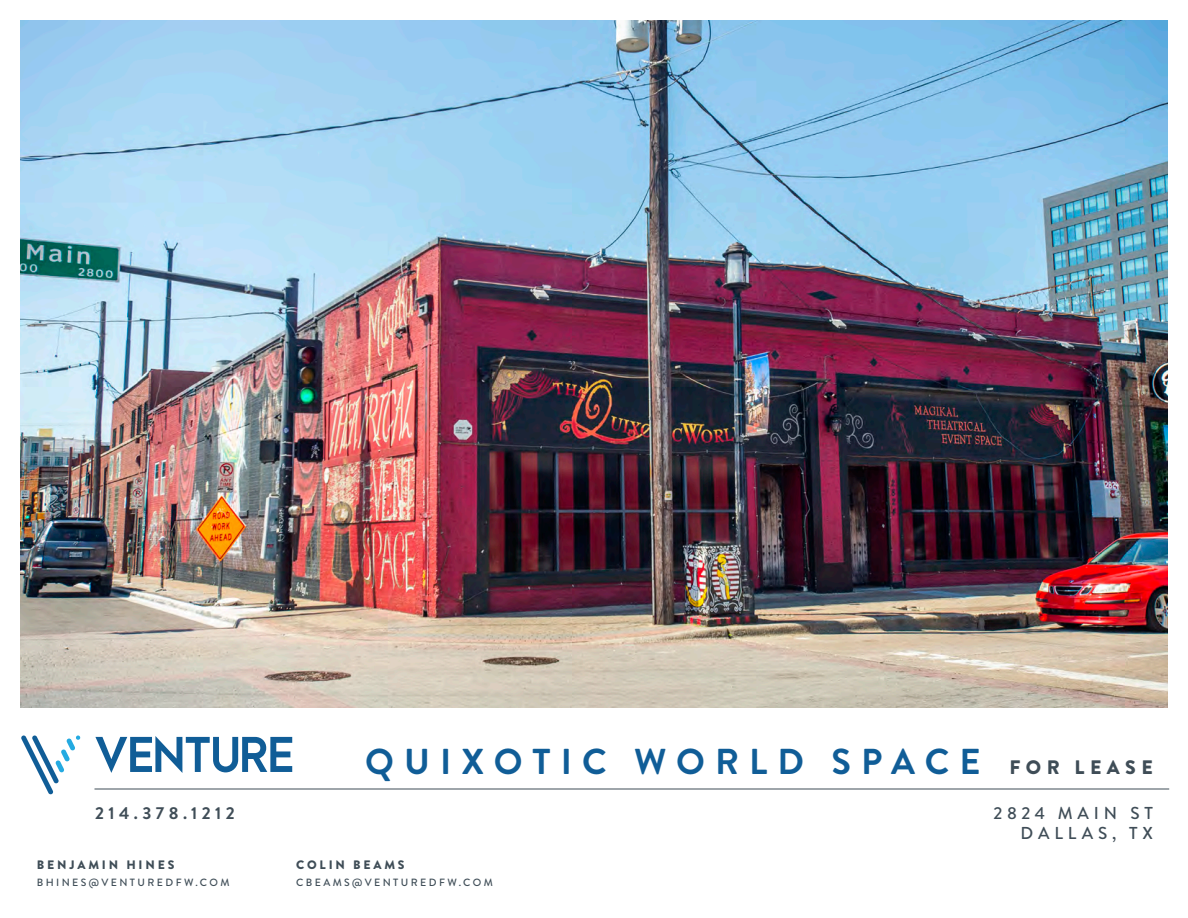
<style>
.page{position:relative;width:1188px;height:918px;background:#fff}
.page>*{position:absolute;margin:0;border:0;box-sizing:border-box;transform-origin:0 0}
.t1{font:700 36px "Brandon Grotesque";letter-spacing:.28em;color:#105d97}
.t2{font:500 17.25px/20.7px "Brandon Grotesque";letter-spacing:.28em;color:#3f4d57;text-align:right}
.t3{font:700 17.25px "Brandon Grotesque";letter-spacing:.26em;color:#3f4d57}
.t4{font:900 12.3px "Brandon Grotesque";letter-spacing:.23em;color:#3f4d57}
.t5{font:500 10.5px "Brandon Grotesque";letter-spacing:.23em;color:#3f4d57}
.s1{font-weight:900;font-size:19.5px;color:#3f4d57}
</style>
<div class="page">
<hr style="left:94px;top:789px;width:1075px;height:1px;background:#3f4d57">
<svg style="left:21px;top:736px;width:60px;height:59px"></svg>
<svg style="left:95px;top:736px;width:197px;height:37px"></svg>
<img style="left:21px;top:21px;width:1146px;height:686px">
<h2 class="t3" style="left:95px;top:801px;width:141px">214.378.1212</h2>
<p class="t4" style="left:37px;top:856px;width:139px">BENJAMIN HINES</p>
<p class="t5" style="left:37px;top:875px;width:194px">BHINES@VENTUREDFW.COM</p>
<h1 class="t1" style="left:365px;top:736px;width:789px">QUIXOTIC WORLD SPACE <span class="s1">FOR LEASE</span></h1>
<p class="t4" style="left:296px;top:856px;width:110px">COLIN BEAMS</p>
<p class="t5" style="left:296px;top:875px;width:198px">CBEAMS@VENTUREDFW.COM</p>
<h2 class="t2" style="left:994px;top:803px;width:161px">2824 MAIN ST<br>DALLAS, TX</h2>
</div>
